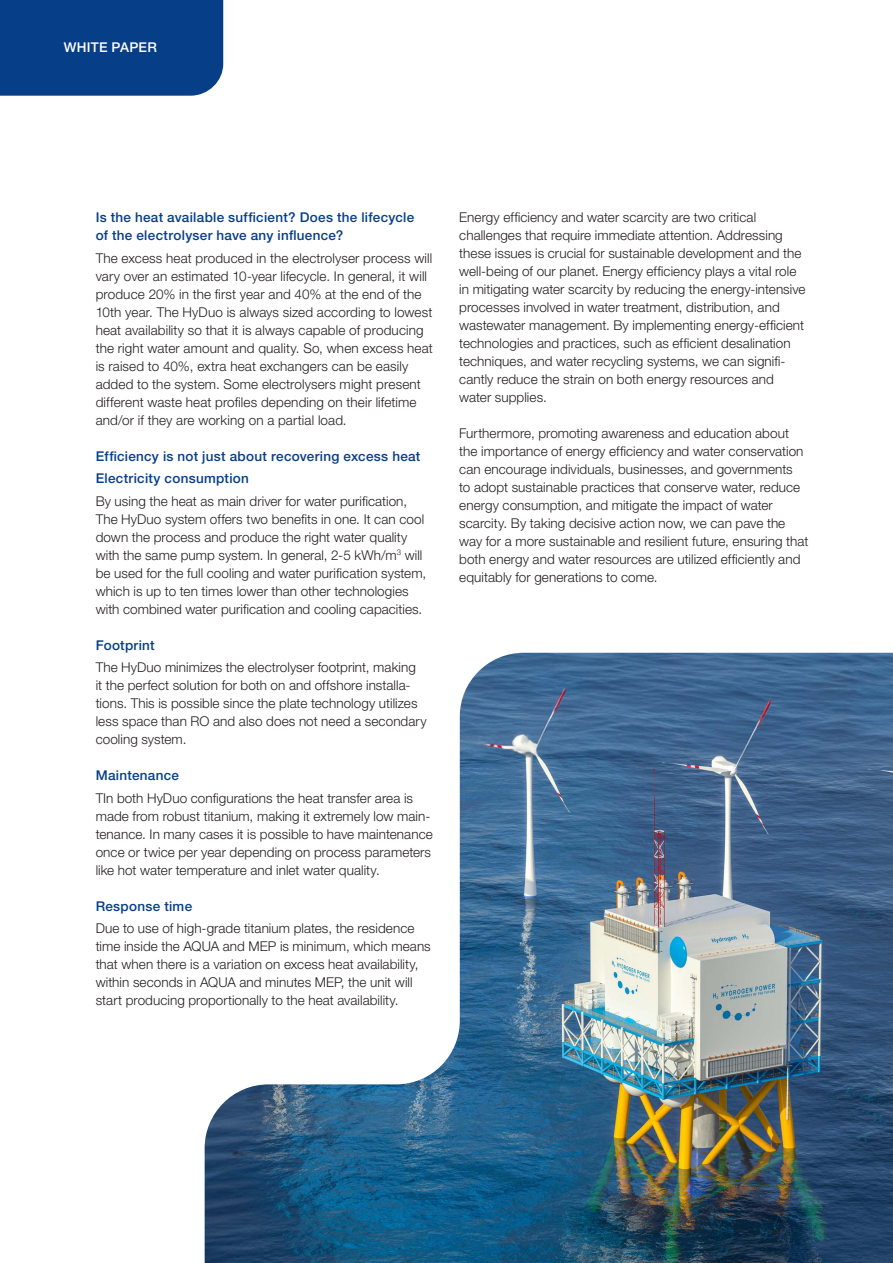
<style>
.page{position:relative;width:893px;height:1263px;background:#fff}
.page>*{position:absolute;margin:0;border:0;box-sizing:border-box;transform-origin:0 0}
.Bodycopy{font:300 13.5px/18px "Helvetica Neue LT Std";letter-spacing:.005em;color:#231f20}
.Sub_headline_4{font:500 13.5px/18px "Helvetica Neue LT Std";letter-spacing:.02em;color:#073e88}
.t1{font:500 13.5px "Helvetica Neue LT Std";letter-spacing:.02em;color:#fff}
</style>
<div class="page">
<div style="left:0;top:0;width:223px;height:96px;background:#073e88"></div>
<img style="left:205px;top:653px;width:688px;height:610px">
<p class="t1" style="left:64px;top:39px;width:95px">WHITE PAPER</p>
<p class="Sub_headline_4" style="left:96px;top:208px;width:320px">Is the heat available sufficient? Does the lifecycle of the electrolyser have any influence?</p>
<p class="Bodycopy" style="left:96px;top:249px;width:339px">The excess heat produced in the electrolyser process will vary over an estimated 10-year lifecycle. In general, it will produce 20% in the first year and 40% at the end of the 10th year. The HyDuo is always sized according to lowest heat availability so that it is always capable of producing the right water amount and quality. So, when excess heat is raised to 40%, extra heat exchangers can be easily added to the system. Some electrolysers might present different waste heat profiles depending on their lifetime and/or if they are working on a partial load.</p>
<p class="Sub_headline_4" style="left:96px;top:447px;width:326px">Efficiency is not just about recovering excess heat</p>
<p class="Sub_headline_4" style="left:96px;top:469px;width:155px">Electricity consumption</p>
<p class="Bodycopy" style="left:96px;top:492px;width:332px">By using the heat as main driver for water purification, The HyDuo system offers two benefits in one. It can cool down the process and produce the right water quality with the same pump system. In general, 2-5 kWh/m<sup>3</sup> will be used for the full cooling and water purification system, which is up to ten times lower than other technologies with combined water purification and cooling capacities.</p>
<p class="Sub_headline_4" style="left:96px;top:636px;width:61px">Footprint</p>
<p class="Bodycopy" style="left:96px;top:658px;width:332px">The HyDuo minimizes the electrolyser footprint, making<br>it the perfect solution for both on and offshore installa&shy;tions. This is possible since the plate technology utilizes less space than RO and also does not need a secondary cooling system.</p>
<p class="Sub_headline_4" style="left:96px;top:766px;width:85px">Maintenance</p>
<p class="Bodycopy" style="left:96px;top:789px;width:339px">TIn both HyDuo configurations the heat transfer area is made from robust titanium, making it extremely low main&shy;tenance. In many cases it is possible to have maintenance once or twice per year depending on process parameters like hot water temperature and inlet water quality.</p>
<p class="Sub_headline_4" style="left:96px;top:897px;width:98px">Response time</p>
<p class="Bodycopy" style="left:96px;top:919px;width:337px">Due to use of high-grade titanium plates, the residence time inside the AQUA and MEP is minimum, which means that when there is a variation on excess heat availability, within seconds in AQUA and minutes MEP, the unit will start producing proportionally to the heat availability.</p>
<p class="Bodycopy" style="left:459px;top:208px;width:348px">Energy efficiency and water scarcity are two critical challenges that require immediate attention. Addressing these issues is crucial for sustainable development and the well-being of our planet. Energy efficiency plays a vital role in mitigating water scarcity by reducing the energy-intensive processes involved in water treatment, distribution, and wastewater management. By implementing energy-efficient technologies and practices, such as efficient desalination techniques, and water recycling systems, we can signifi&shy;cantly reduce the strain on both energy resources and water supplies.</p>
<p class="Bodycopy" style="left:459px;top:424px;width:351px">Furthermore, promoting awareness and education about the importance of energy efficiency and water conservation can encourage individuals, businesses, and governments<br>to adopt sustainable practices that conserve water, reduce energy consumption, and mitigate the impact of water scarcity. By taking decisive action now, we can pave the way for a more sustainable and resilient future, ensuring that both energy and water resources are utilized efficiently and equitably for generations to come.</p>
</div>
